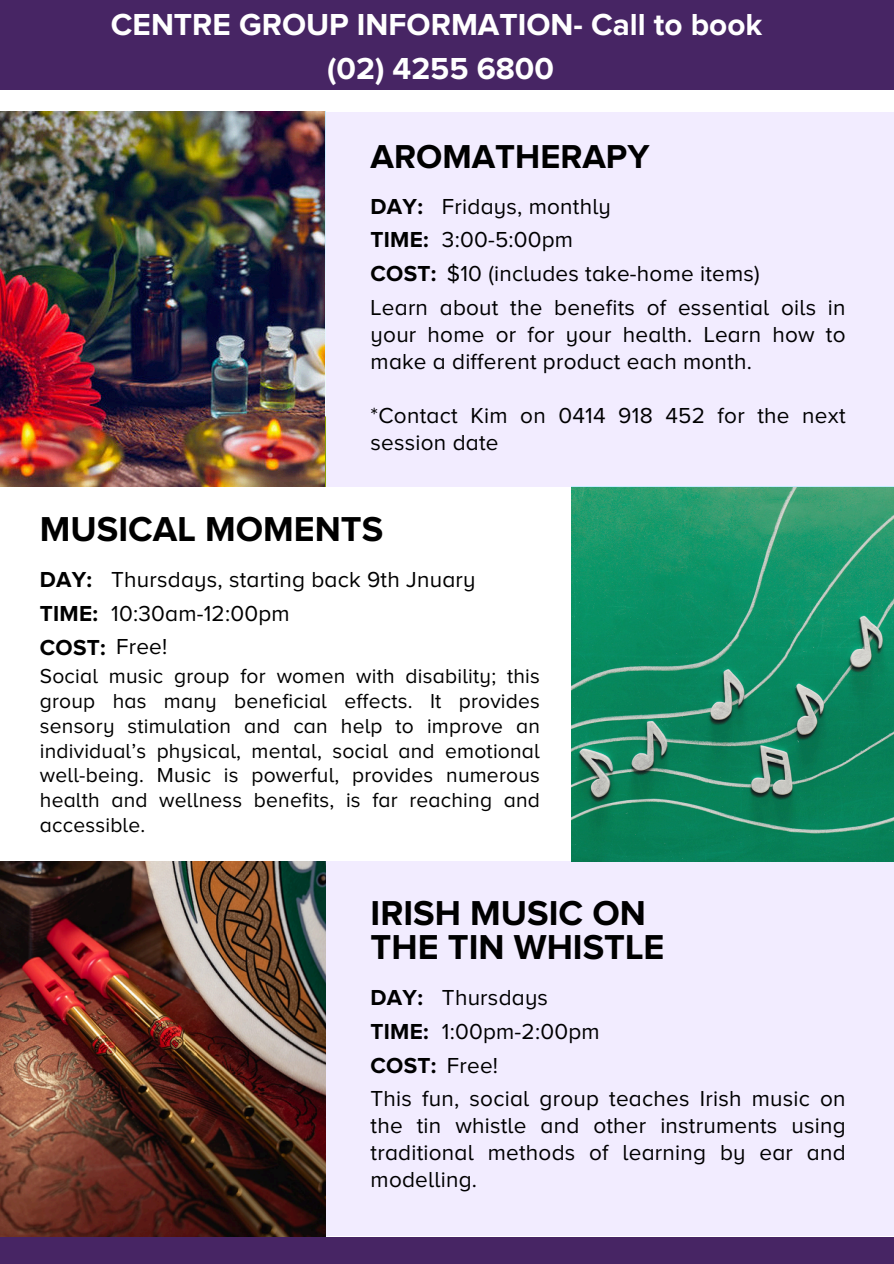
<style>
.page{position:relative;width:894px;height:1264px;background:#fff}
.page>*{position:absolute;margin:0;border:0;box-sizing:border-box;transform-origin:0 0}
.t1{font:700 35.85px/34.2px "Proxima Nova A";color:#000}
.t2{font:700 34.35px "Proxima Nova A";color:#000}
.t3{font:700 31.5px/43.8px "Proxima Nova";color:#fff;text-align:center}
.t4{font:22.5px/27px "Proxima Nova A";letter-spacing:.01em;color:#000;text-align:justify}
.t5{font:700 22.5px "Proxima Nova A";letter-spacing:.01em;color:#000}
.t6{font:21px/24.8px "Proxima Nova A";letter-spacing:.01em;color:#000;text-align:justify}
</style>
<div class="page">
<div style="left:0;top:112px;width:893px;height:374px;background:#f2ecff"></div>
<img style="left:0;top:112px;width:325px;height:374px">
<div style="left:0;top:861px;width:893px;height:375px;background:#f2ecff"></div>
<div style="left:0;top:0;width:893px;height:89px;background:#472564"></div>
<img style="left:571px;top:487px;width:322px;height:374px">
<img style="left:0;top:861px;width:325px;height:375px">
<div style="left:0;top:1237px;width:893px;height:26px;background:#472564"></div>
<p class="t3" style="left:111px;top:3px;width:652px">CENTRE GROUP INFORMATION- Call to book (02) 4255 6800</p>
<p class="t2" style="left:370px;top:137px;width:280px">AROMATHERAPY</p>
<h1 class="t5" style="left:370px;top:193px;width:54px">DAY:</h1>
<h3 class="t5" style="left:370px;top:227px;width:60px">TIME:</h3>
<p class="t4" style="left:442px;top:193px;width:170px">Fridays, monthly</p>
<h3 class="t4" style="left:442px;top:227px;width:133px">3:00-5:00pm</h3>
<p class="t5" style="left:370px;top:260px;width:67px">COST:</p>
<h3 class="t4" style="left:446px;top:261px;width:314px">$10 (includes take-home items)</h3>
<p class="t4" style="left:370px;top:294px;width:476px">Learn about the benefits of essential oils in your home or for your health. Learn how to make a different product each month.</p>
<p class="t4" style="left:370px;top:402px;width:476px">*Contact Kim on 0414 918 452 for the next session date</p>
<h2 class="t1" style="left:40px;top:513px;width:345px">MUSICAL MOMENTS</h2>
<h3 class="t5" style="left:40px;top:566px;width:54px">DAY:</h3>
<p class="t5" style="left:40px;top:600px;width:60px">TIME:</p>
<p class="t4" style="left:111px;top:566px;width:366px">Thursdays, starting back 9th Jnuary</p>
<h1 class="t4" style="left:111px;top:600px;width:180px">10:30am-12:00pm</h1>
<p class="t5" style="left:40px;top:634px;width:67px">COST:</p>
<h3 class="t4" style="left:116px;top:634px;width:53px">Free!</h3>
<p class="t6" style="left:40px;top:664px;width:501px">Social music group for women with disability; this group has many beneficial effects. It provides sensory stimulation and can help to improve an individual’s physical, mental, social and emotional well-being. Music is powerful, provides numerous health and wellness benefits, is far reaching and accessible.</p>
<h3 class="t1" style="left:370px;top:896px;width:295px">IRISH MUSIC ON<br>THE TIN WHISTLE</h3>
<p class="t5" style="left:370px;top:984px;width:54px">DAY:</p>
<p class="t5" style="left:370px;top:1018px;width:60px">TIME:</p>
<p class="t4" style="left:442px;top:984px;width:108px">Thursdays</p>
<h1 class="t4" style="left:442px;top:1018px;width:159px">1:00pm-2:00pm</h1>
<p class="t5" style="left:370px;top:1051px;width:67px">COST:</p>
<h3 class="t4" style="left:446px;top:1052px;width:53px">Free!</h3>
<h3 class="t4" style="left:370px;top:1085px;width:476px">This fun, social group teaches Irish music on the tin whistle and other instruments using traditional methods of learning by ear and modelling.</h3>
</div>
